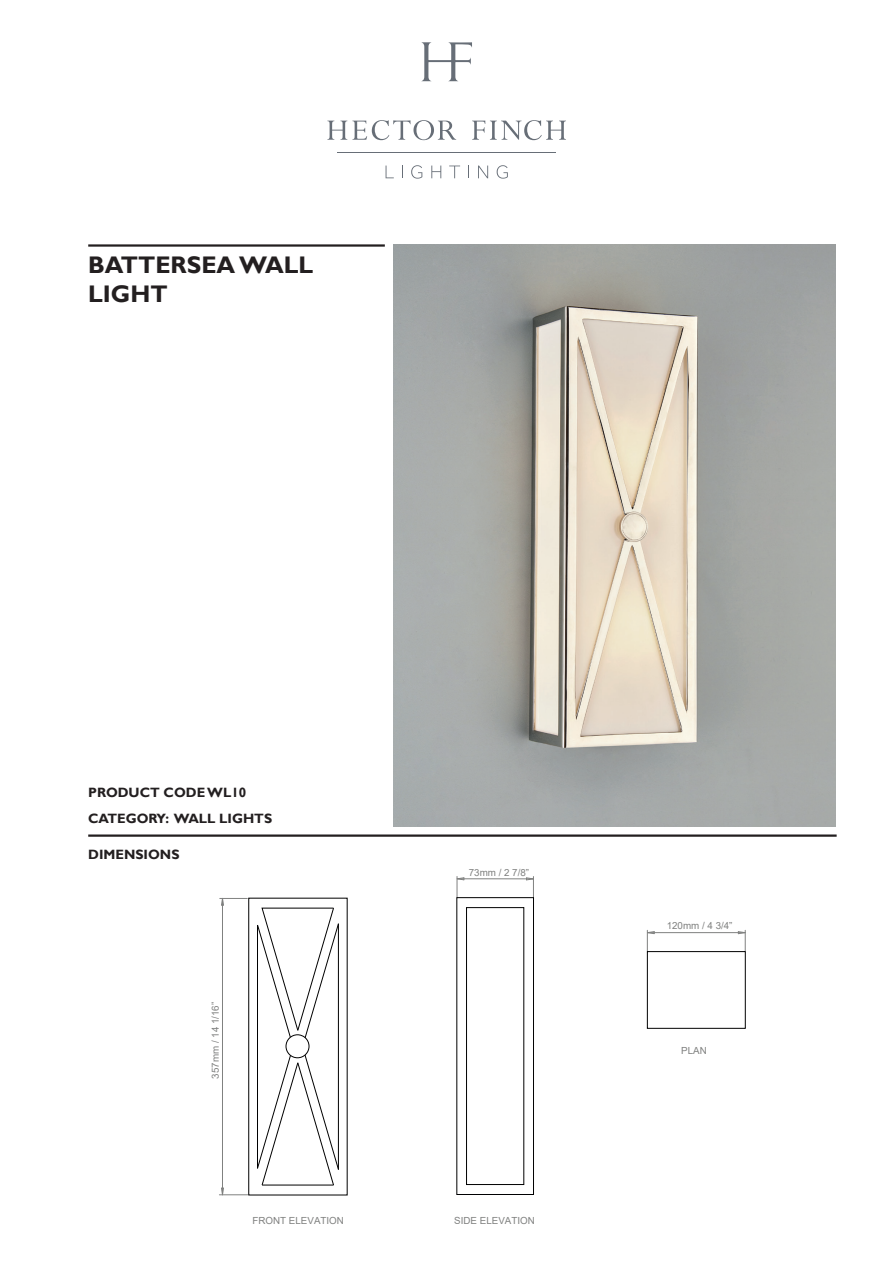
<style>
.page{position:relative;width:893px;height:1263px;background:#fff}
.page>*{position:absolute;margin:0;border:0;box-sizing:border-box;transform-origin:0 0}
.t1{font:700 24px/28.8px "Gill Sans";color:#231f20}
.t2{font:700 13.5px/25.5px "Gill Sans";color:#231f20}
.t3{font:9.75px "Arial";color:#808180}
</style>
<div class="page">
<hr style="left:88px;top:834px;width:749px;height:3px;background:#231f20">
<hr style="left:88px;top:244px;width:297px;height:3px;background:#231f20">
<svg style="left:219px;top:876px;width:527px;height:320px"></svg>
<img style="left:393px;top:244px;width:443px;height:582px">
<hr style="left:337px;top:152px;width:219px;height:1px;background:#676e77">
<svg style="left:421px;top:42px;width:51px;height:39px"></svg>
<svg style="left:472px;top:120px;width:94px;height:20px"></svg>
<svg style="left:327px;top:120px;width:129px;height:20px"></svg>
<svg style="left:386px;top:166px;width:8px;height:12px"></svg>
<svg style="left:402px;top:166px;width:1px;height:12px"></svg>
<svg style="left:411px;top:165px;width:11px;height:14px"></svg>
<svg style="left:431px;top:166px;width:10px;height:12px"></svg>
<svg style="left:449px;top:166px;width:11px;height:12px"></svg>
<svg style="left:468px;top:166px;width:1px;height:12px"></svg>
<svg style="left:478px;top:166px;width:10px;height:12px"></svg>
<svg style="left:497px;top:165px;width:11px;height:14px"></svg>
<h1 class="t1" style="left:88px;top:251px;width:227px">BATTERSEA WALL<br>LIGHT</h1>
<h2 class="t2" style="left:88px;top:780px;width:185px">PRODUCT CODE WL10<br>CATEGORY: WALL LIGHTS</h2>
<h2 class="t2" style="left:88px;top:842px;width:93px">DIMENSIONS</h2>
<p class="t3" style="left:209px;top:1078px;width:78px;rotate:-90deg">357mm / 14 1/16”</p>
<p class="t3" style="left:469px;top:866px;width:62px">73mm / 2 7/8”</p>
<p class="t3" style="left:253px;top:1214px;width:93px">FRONT ELEVATION</p>
<p class="t3" style="left:454px;top:1214px;width:82px">SIDE ELEVATION</p>
<p class="t3" style="left:667px;top:919px;width:67px">120mm / 4 3/4”</p>
<p class="t3" style="left:681px;top:1043px;width:27px">PLAN</p>
</div>
